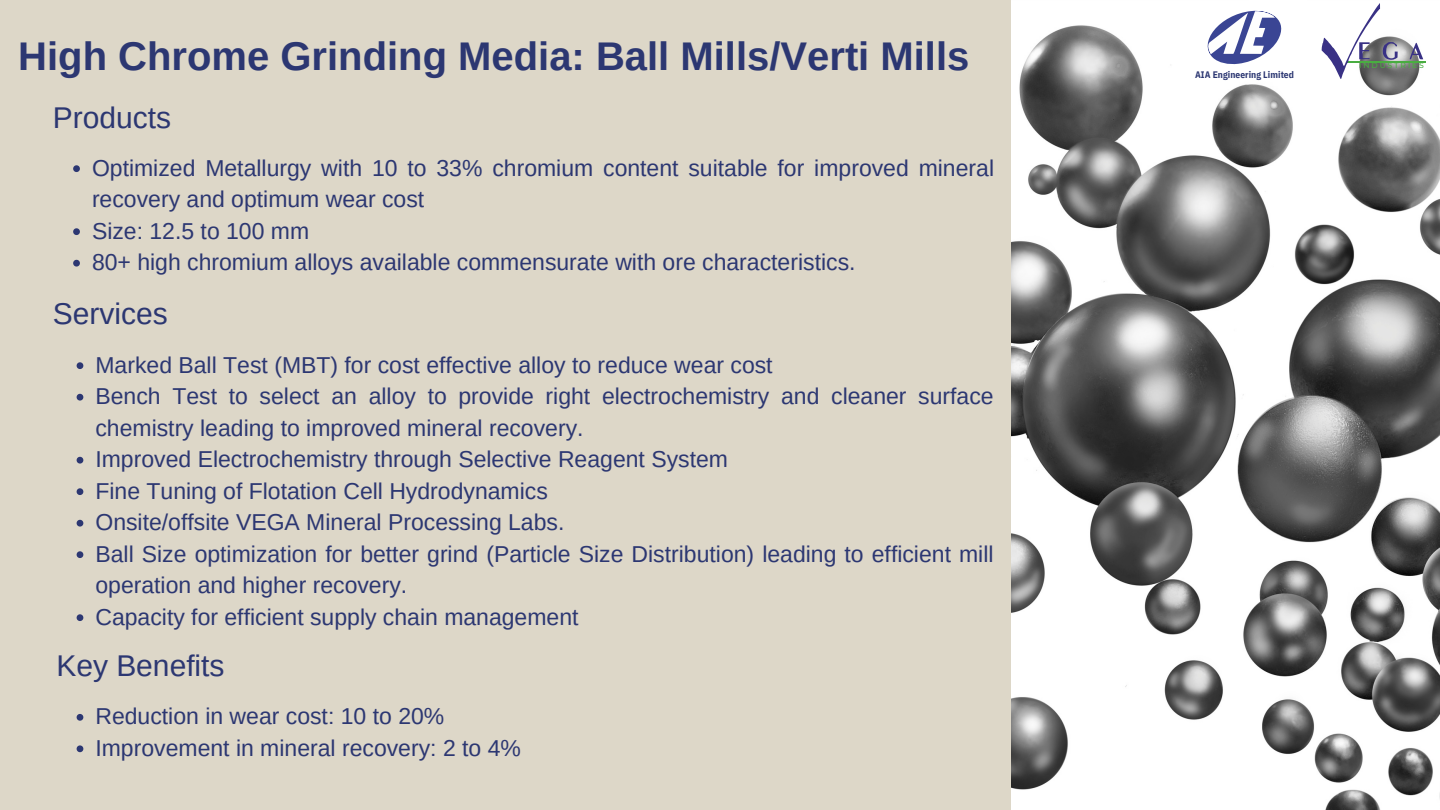
<style>
.page{position:relative;width:1440px;height:810px;background:#ddd7c8}
.page>*{position:absolute;margin:0;border:0;box-sizing:border-box;transform-origin:0 0}
.t1{font:700 40px "Arimo";color:#2c3772}
.t2{font:30px "Arimo";color:#2c3772}
.t3{font:23px/31.5px "Arimo";color:#2c3772}
.t4{font:700 9.4px "IBM Plex Sans Cond";letter-spacing:.005em;color:#2c3772}
.t5{font:500 7.6px "Montserrat";letter-spacing:.245em;color:#49ad40}
</style>
<div class="page">
<img style="left:1011px;top:0;width:429px;height:810px">
<svg style="left:73px;top:165px;width:7px;height:7px"></svg>
<svg style="left:73px;top:228px;width:7px;height:7px"></svg>
<svg style="left:73px;top:260px;width:7px;height:7px"></svg>
<svg style="left:77px;top:362px;width:6px;height:7px"></svg>
<svg style="left:77px;top:394px;width:6px;height:7px"></svg>
<svg style="left:77px;top:457px;width:6px;height:7px"></svg>
<svg style="left:77px;top:488px;width:6px;height:7px"></svg>
<svg style="left:77px;top:520px;width:6px;height:7px"></svg>
<svg style="left:77px;top:551px;width:6px;height:7px"></svg>
<svg style="left:77px;top:614px;width:6px;height:7px"></svg>
<svg style="left:77px;top:714px;width:6px;height:7px"></svg>
<svg style="left:77px;top:745px;width:6px;height:7px"></svg>
<svg style="left:1197px;top:9px;width:92px;height:56px;background:#bfc3dc"></svg>
<hr style="left:1347px;top:61px;width:79px;height:1px;background:#49ad40">
<svg style="left:1321px;top:3px;width:102px;height:77px;background:#c9cad0"></svg>
<h1 class="t1" style="left:18px;top:34px;width:953px">High Chrome Grinding Media: Ball Mills/Verti Mills</h1>
<h2 class="t2" style="left:53px;top:101px;width:120px">Products</h2>
<p class="t3" style="left:92px;top:152px;width:904px">Optimized Metallurgy with 10 to 33% chromium content suitable for improved mineral recovery and optimum wear cost<br>Size: 12.5 to 100 mm<br>80+ high chromium alloys available commensurate with ore characteristics.</p>
<h2 class="t2" style="left:53px;top:297px;width:116px">Services</h2>
<p class="t3" style="left:95px;top:349px;width:900px">Marked Ball Test (MBT) for cost effective alloy to reduce wear cost<br>Bench Test to select an alloy to provide right electrochemistry and cleaner surface chemistry leading to improved mineral recovery.<br>Improved Electrochemistry through Selective Reagent System<br>Fine Tuning of Flotation Cell Hydrodynamics<br>Onsite/offsite VEGA Mineral Processing Labs.<br>Ball Size optimization for better grind (Particle Size Distribution) leading to efficient mill operation and higher recovery.<br>Capacity for efficient supply chain management</p>
<h2 class="t2" style="left:56px;top:649px;width:170px">Key Benefits</h2>
<p class="t3" style="left:95px;top:701px;width:427px">Reduction in wear cost: 10 to 20%<br>Improvement in mineral recovery: 2 to 4%</p>
<p class="t4" style="left:1195px;top:68px;width:101px">AIA Engineering Limited</p>
<p class="t5" style="left:1359px;top:61px;width:66px">INDUSTRIES</p>
</div>
